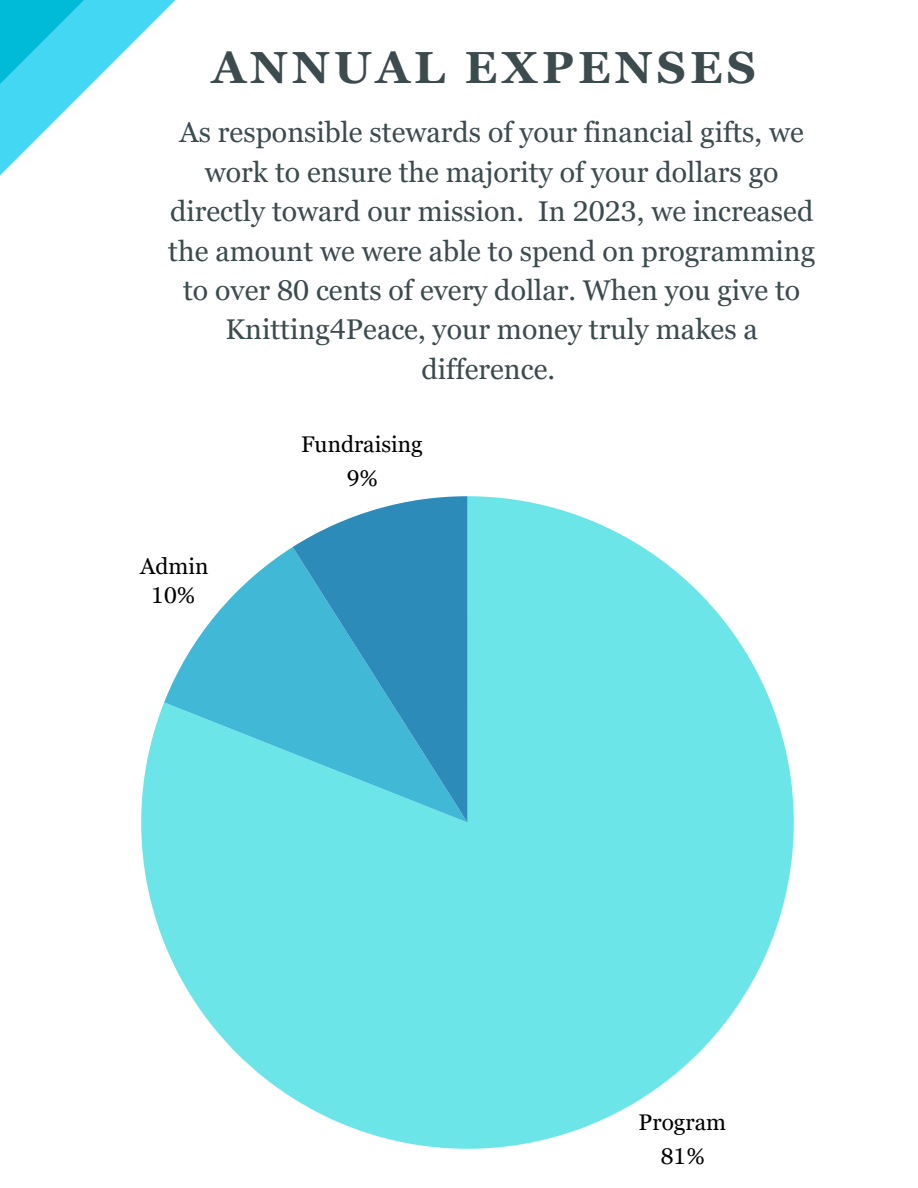
<style>
.page{position:relative;width:918px;height:1188px;background:#fff}
.page>*{position:absolute;margin:0;border:0;box-sizing:border-box;transform-origin:0 0}
.t1{font:700 45px "Georgia Pro";letter-spacing:.095em;color:#3c4b4e}
.t2{font:28.5px/39.3px "Georgia Pro";color:#3c4b4e;text-align:center}
.t3{font:22.65px/33.6px "Georgia Pro";color:#000;text-align:center}
</style>
<div class="page">
<svg style="left:45px;top:0;width:131px;height:131px"></svg>
<svg style="left:0;top:0;width:45px;height:176px;background:#44d2ea"></svg>
<svg style="left:141px;top:496px;width:653px;height:653px;fill:#6ce5e8"></svg>
<svg style="left:164px;top:547px;width:129px;height:276px"></svg>
<svg style="left:293px;top:496px;width:174px;height:327px;background:#45a9cb"></svg>
<h1 class="t1" style="left:212px;top:41px;width:546px">ANNUAL EXPENSES</h1>
<p class="t2" style="left:168px;top:113px;width:648px">As responsible stewards of your financial gifts, we work to ensure the majority of your dollars go directly toward our mission. In 2023, we increased the amount we were able to spend on programming to over 80 cents of every dollar. When you give to Knitting4Peace, your money truly makes a difference.</p>
<p class="t3" style="left:140px;top:551px;width:70px;line-height:29.2px">Admin<br>10%</p>
<p class="t3" style="left:301px;top:428px;width:123px">Fundraising<br>9%</p>
<p class="t3" style="left:639px;top:1105px;width:89px">Program<br>81%</p>
</div>
